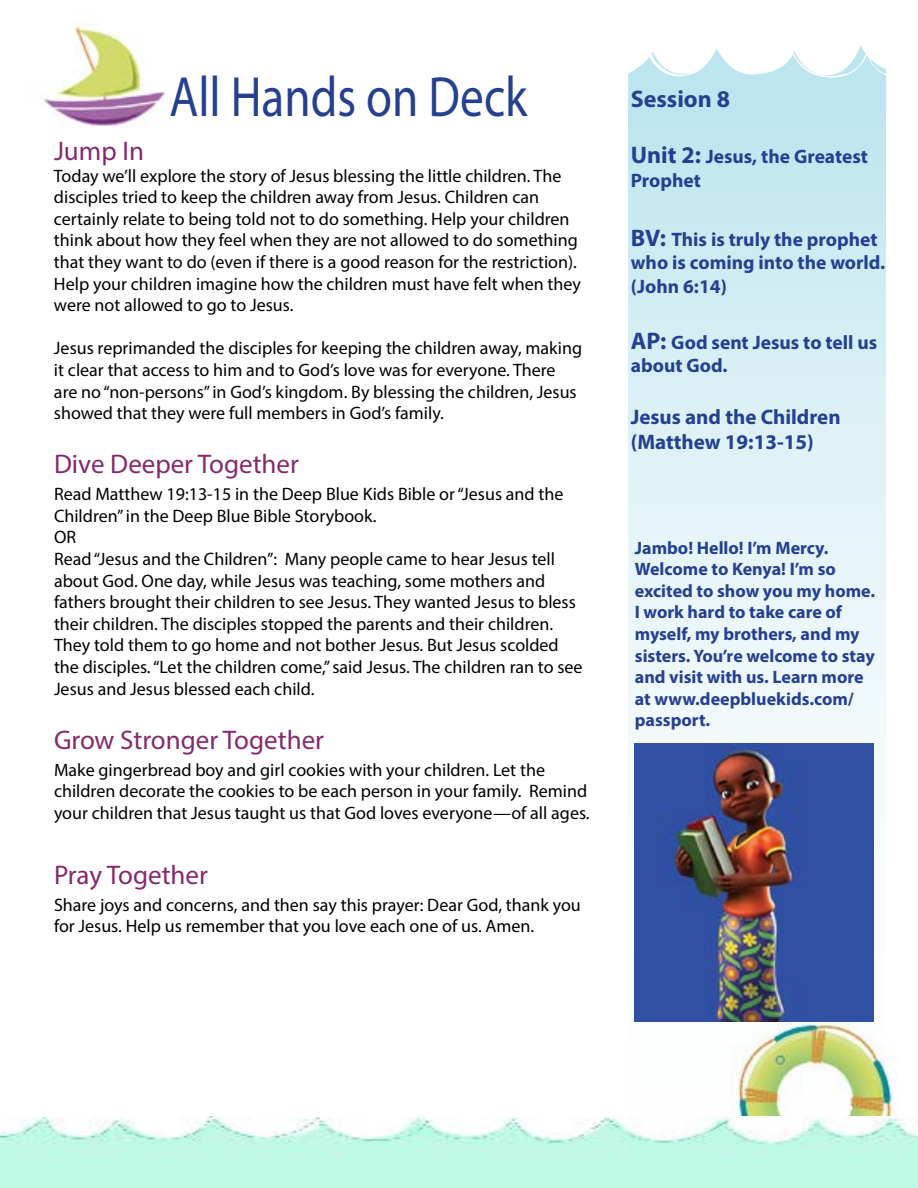
<style>
.page{position:relative;width:918px;height:1188px;background:#fff}
.page>*{position:absolute;margin:0;border:0;box-sizing:border-box;transform-origin:0 0}
.t1{font:57px "Myriad Pro";color:#25408f;scale:.83 1}
.t2{font:27px "Myriad Pro";color:#85296d}
.t3{font:700 24px "Myriad Pro";color:#25408f}
.t4{font:700 21px/25.2px "Myriad Pro";color:#25408f}
.t5{font:700 19.5px/23.4px "Myriad Pro";color:#25408f}
.t6{font:18px/21.6px "Myriad Pro";color:#000}
.t7{font:700 18px/21.6px "Myriad Pro";color:#25408f}
.s1{font-size:24px}
</style>
<div class="page">
<img style="left:43px;top:20px;width:125px;height:108px">
<img style="left:886px;top:1054px;width:10px;height:62px">
<img style="left:0;top:1116px;width:918px;height:72px">
<svg style="left:628px;top:111px;width:258px;height:1077px"></svg>
<svg style="left:628px;top:45px;width:258px;height:66px"></svg>
<img style="left:635px;top:743px;width:239px;height:278px">
<p class="t1" style="left:170px;top:62px;width:433px">All Hands on Deck</p>
<p class="t2" style="left:54px;top:134px;width:92px">Jump In</p>
<p class="t6" style="left:54px;top:164px;width:528px">Today we’ll explore the story of Jesus blessing the little children. The disciples tried to keep the children away from Jesus. Children can certainly relate to being told not to do something. Help your children think about how they feel when they are not allowed to do something that they want to do (even if there is a good reason for the restriction).<br>Help your children imagine how the children must have felt when they were not allowed to go to Jesus.</p>
<p class="t6" style="left:54px;top:337px;width:530px">Jesus reprimanded the disciples for keeping the children away, making it clear that access to him and to God’s love was for everyone. There are no “non-persons” in God’s kingdom. By blessing the children, Jesus showed that they were full members in God’s family.</p>
<p class="t2" style="left:54px;top:447px;width:246px">Dive Deeper Together</p>
<p class="t6" style="left:54px;top:483px;width:530px">Read Matthew 19:13-15 in the Deep Blue Kids Bible or “Jesus and the Children” in the Deep Blue Bible Storybook.<br>OR<br>Read “Jesus and the Children”: Many people came to hear Jesus tell about God. One day, while Jesus was teaching, some mothers and fathers brought their children to see Jesus. They wanted Jesus to bless their children. The disciples stopped the parents and their children.<br>They told them to go home and not bother Jesus. But Jesus scolded the disciples. “Let the children come,” said Jesus. The children ran to see Jesus and Jesus blessed each child.</p>
<p class="t2" style="left:54px;top:723px;width:272px">Grow Stronger Together</p>
<p class="t6" style="left:54px;top:758px;width:537px">Make gingerbread boy and girl cookies with your children. Let the children decorate the cookies to be each person in your family. Remind your children that Jesus taught us that God loves everyone—of all ages.</p>
<p class="t2" style="left:54px;top:858px;width:155px">Pray Together</p>
<p class="t6" style="left:54px;top:893px;width:528px">Share joys and concerns, and then say this prayer: Dear God, thank you for Jesus. Help us remember that you love each one of us. Amen.</p>
<p class="t3" style="left:631px;top:84px;width:101px">Session 8</p>
<p class="t5" style="left:631px;top:144px;width:239px"><span class="s1">Unit 2:</span> Jesus, the Greatest<br>Prophet</p>
<p class="t5" style="left:631px;top:227px;width:256px"><span class="s1">BV:</span> This is truly the prophet who is coming into the world. (John 6:14)</p>
<p class="t5" style="left:631px;top:330px;width:248px"><span class="s1">AP:</span> God sent Jesus to tell us about God.</p>
<p class="t4" style="left:631px;top:404px;width:211px">Jesus and the Children (Matthew 19:13-15)</p>
<p class="t7" style="left:635px;top:536px;width:242px">Jambo! Hello! I’m Mercy.<br>Welcome to Kenya! I’m so excited to show you my home.<br>I work hard to take care of myself, my brothers, and my sisters. You’re welcome to stay and visit with us. Learn more at www.deepbluekids.com/ passport.</p>
</div>
